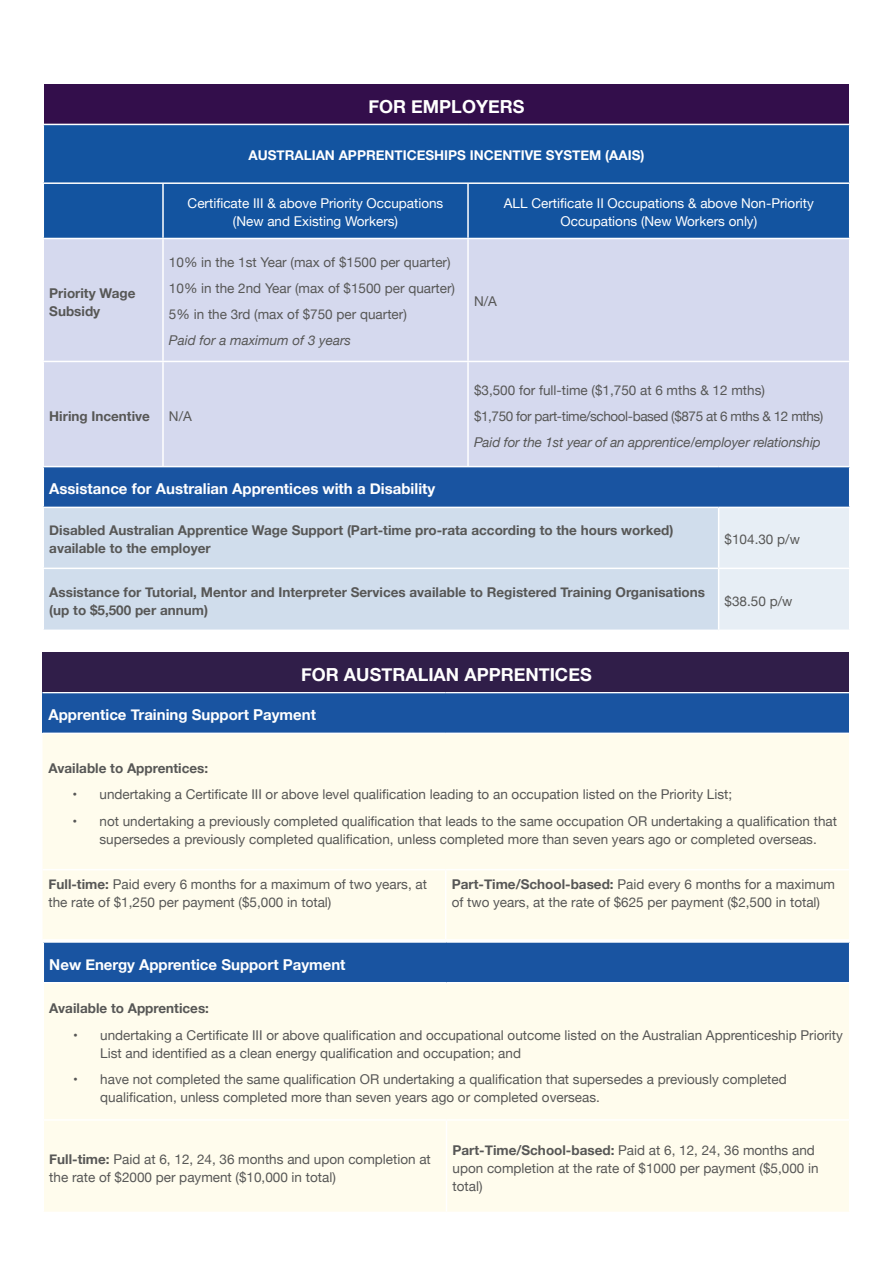
<style>
.page{position:relative;width:893px;height:1263px;background:#fff}
.page>*{position:absolute;margin:0;border:0;box-sizing:border-box;transform-origin:0 0}
.t1{font:700 18px "Helvetica Neue";color:#fff}
.t2{font:700 15px "Helvetica Neue";color:#fff}
.t3{font:13.5px/18px "Helvetica Neue";color:#575756}
.t4{font:700 13.5px/18px "Helvetica Neue";color:#575756}
.t5{font:13.5px/18px "Helvetica Neue";color:#fff;text-align:center}
.t6{font:13.5px/26px "Helvetica Neue";letter-spacing:-.03em;color:#575756}
.t7{font:italic 13.5px "Helvetica Neue";letter-spacing:-.01em;color:#575756}
.t8{font:700 13.5px "Helvetica Neue";color:#fff}
.s1{font-weight:700}
</style>
<div class="page">
<div style="left:44px;top:84px;width:804px;height:40px;background:#330e4b"></div>
<div style="left:44px;top:125px;width:805px;height:113px;background:#1354a0"></div>
<div style="left:44px;top:239px;width:805px;height:227px;background:#d5d9ee"></div>
<hr style="left:162px;top:184px;width:2px;height:54px;background:#fff">
<hr style="left:467px;top:184px;width:2px;height:54px;background:#fff">
<hr style="left:43px;top:182px;width:120px;height:2px;background:#fff">
<hr style="left:163px;top:182px;width:305px;height:2px;background:#fff">
<hr style="left:468px;top:182px;width:382px;height:2px;background:#fff">
<hr style="left:162px;top:239px;width:2px;height:122px;background:#fff">
<hr style="left:467px;top:239px;width:2px;height:122px;background:#fff">
<hr style="left:43px;top:361px;width:120px;height:1px;background:#fff">
<hr style="left:163px;top:361px;width:305px;height:1px;background:#fff">
<hr style="left:162px;top:362px;width:2px;height:105px;background:#fff">
<hr style="left:468px;top:361px;width:382px;height:1px;background:#fff">
<hr style="left:467px;top:362px;width:2px;height:105px;background:#fff">
<div style="left:43px;top:467px;width:807px;height:40px;background:#1954a1"></div>
<div style="left:44px;top:508px;width:674px;height:121px;background:#d0ddec"></div>
<div style="left:719px;top:508px;width:130px;height:121px;background:#e7eef5"></div>
<hr style="left:43px;top:467px;width:1px;height:40px;background:#fff">
<hr style="left:849px;top:467px;width:1px;height:40px;background:#fff">
<hr style="left:43px;top:568px;width:676px;height:1px;background:#fff">
<hr style="left:719px;top:568px;width:131px;height:1px;background:#fff">
<div style="left:43px;top:692px;width:806px;height:41px;background:#1954a1"></div>
<div style="left:43px;top:734px;width:806px;height:205px;background:#fffced"></div>
<hr style="left:43px;top:692px;width:403px;height:1px;background:#fff">
<hr style="left:446px;top:692px;width:403px;height:1px;background:#fff">
<hr style="left:43px;top:869px;width:403px;height:1px;background:#fff">
<hr style="left:446px;top:869px;width:403px;height:1px;background:#fff">
<hr style="left:445px;top:870px;width:1px;height:69px;background:#fff">
<div style="left:43px;top:942px;width:807px;height:41px;background:#1954a1"></div>
<div style="left:44px;top:983px;width:805px;height:229px;background:#fffced"></div>
<hr style="left:43px;top:941px;width:403px;height:2px;background:#fff">
<hr style="left:43px;top:943px;width:1px;height:39px;background:#fff">
<hr style="left:446px;top:941px;width:404px;height:2px;background:#fff">
<hr style="left:849px;top:943px;width:1px;height:39px;background:#fff">
<hr style="left:43px;top:982px;width:403px;height:1px;background:#fff">
<hr style="left:446px;top:982px;width:404px;height:1px;background:#fff">
<hr style="left:43px;top:1119px;width:403px;height:2px;background:#fff">
<hr style="left:446px;top:1119px;width:404px;height:2px;background:#fff">
<hr style="left:446px;top:1121px;width:1px;height:91px;background:#fff">
<div style="left:43px;top:652px;width:805px;height:40px;background:#301e49"></div>
<h1 class="t1" style="left:369px;top:92px;width:157px">FOR EMPLOYERS</h1>
<p class="t4" style="left:49px;top:284px;width:88px">Priority Wage<br>Subsidy</p>
<p class="t8" style="left:248px;top:145px;width:397px">AUSTRALIAN APPRENTICESHIPS INCENTIVE SYSTEM (AAIS)</p>
<p class="t5" style="left:188px;top:195px;width:257px">Certificate III &amp; above Priority Occupations (New and Existing Workers)</p>
<p class="t5" style="left:504px;top:195px;width:312px">ALL Certificate II Occupations &amp; above Non-Priority<br>Occupations (New Workers only)</p>
<p class="t3" style="left:169px;top:250px;width:288px;line-height:26px">10% in the 1st Year (max of $1500 per quarter)<br>10% in the 2nd Year (max of $1500 per quarter)<br>5% in the 3rd (max of $750 per quarter)</p>
<p class="t7" style="left:169px;top:331px;width:184px">Paid for a maximum of 3 years</p>
<p class="t3" style="left:474px;top:293px;width:24px">N/A</p>
<p class="t4" style="left:49px;top:408px;width:102px">Hiring Incentive</p>
<p class="t3" style="left:169px;top:408px;width:24px">N/A</p>
<p class="t6" style="left:474px;top:378px;width:351px">$3,500 for full-time ($1,750 at 6 mths &amp; 12 mths)<br>$1,750 for part-time/school-based ($875 at 6 mths &amp; 12 mths)</p>
<p class="t7" style="left:474px;top:432px;width:348px">Paid for the 1st year of an apprentice/employer relationship</p>
<p class="t2" style="left:49px;top:477px;width:387px">Assistance for Australian Apprentices with a Disability</p>
<p class="t4" style="left:49px;top:522px;width:626px">Disabled Australian Apprentice Wage Support (Part-time pro-rata according to the hours worked) available to the employer</p>
<p class="t3" style="left:725px;top:531px;width:77px">$104.30 p/w</p>
<p class="t4" style="left:49px;top:583px;width:657px">Assistance for Tutorial, Mentor and Interpreter Services available to Registered Training Organisations (up to $5,500 per annum)</p>
<p class="t3" style="left:725px;top:593px;width:69px">$38.50 p/w</p>
<h1 class="t1" style="left:301px;top:660px;width:292px">FOR AUSTRALIAN APPRENTICES</h1>
<p class="t2" style="left:49px;top:703px;width:269px">Apprentice Training Support Payment</p>
<p class="t4" style="left:49px;top:759px;width:161px">Available to Apprentices:</p>
<p class="t3" style="left:73px;top:786px;width:661px">• undertaking a Certificate III or above level qualification leading to an occupation listed on the Priority List;</p>
<p class="t3" style="left:73px;top:812px;width:766px;text-align:center">• not undertaking a previously completed qualification that leads to the same occupation OR undertaking a qualification that supersedes a previously completed qualification, unless completed more than seven years ago or completed overseas.</p>
<p class="t3" style="left:49px;top:876px;width:380px"><span class="s1">Full-time:</span> Paid every 6 months for a maximum of two years, at the rate of $1,250 per payment ($5,000 in total)</p>
<p class="t3" style="left:452px;top:876px;width:385px"><span class="s1">Part-Time/School-based:</span> Paid every 6 months for a maximum of two years, at the rate of $625 per payment ($2,500 in total)</p>
<p class="t2" style="left:49px;top:952px;width:298px">New Energy Apprentice Support Payment</p>
<p class="t4" style="left:49px;top:1000px;width:161px">Available to Apprentices:</p>
<p class="t3" style="left:100px;top:1027px;width:744px;text-indent:-27px">• undertaking a Certificate III or above qualification and occupational outcome listed on the Australian Apprenticeship Priority<br>List and identified as a clean energy qualification and occupation; and</p>
<p class="t3" style="left:100px;top:1071px;width:688px;text-indent:-27px">• have not completed the same qualification OR undertaking a qualification that supersedes a previously completed qualification, unless completed more than seven years ago or completed overseas.</p>
<p class="t3" style="left:49px;top:1151px;width:383px"><span class="s1">Full-time:</span> Paid at 6, 12, 24, 36 months and upon completion at the rate of $2000 per payment ($10,000 in total)</p>
<p class="t3" style="left:452px;top:1142px;width:368px"><span class="s1">Part-Time/School-based:</span> Paid at 6, 12, 24, 36 months and upon completion at the rate of $1000 per payment ($5,000 in total)</p>
</div>
